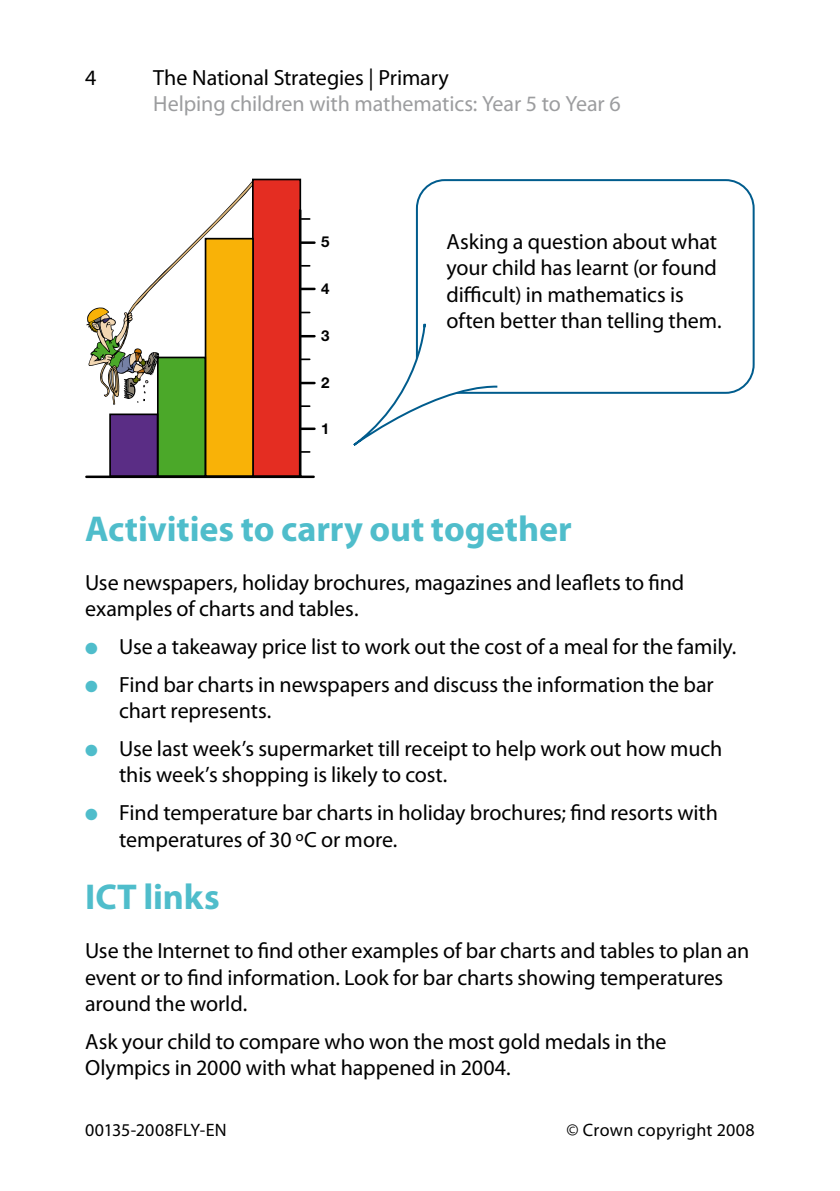
<style>
.page{position:relative;width:840px;height:1191px;background:#fff}
.page>*{position:absolute;margin:0;border:0;box-sizing:border-box;transform-origin:0 0}
.Head_A{font:700 36px "Myriad Pro";letter-spacing:-.005em;color:#4fbdcb}
.Text{font:22px/26.4px "Myriad Pro";letter-spacing:-.005em;color:#000}
.BL{font:22px/26.4px "Myriad Pro";letter-spacing:-.005em;color:#000}
.t1{font:22px "Myriad Pro";letter-spacing:-.005em;color:#9c9d9f}
.t2{font:18px "Myriad Pro";letter-spacing:.01em;color:#000}
.t3{font:700 15px "Helvetica Neue LT";color:#000}
.s1{color:#4fbdcb}
</style>
<div class="page">
<svg style="left:86px;top:181px;width:166px;height:224px"></svg>
<div style="left:252px;top:179px;width:49px;height:298px;background:#e42d22"></div>
<div style="left:204px;top:238px;width:50px;height:239px;background:#f9b207;border:2px solid #000"></div>
<div style="left:157px;top:356px;width:49px;height:121px;background:#4ba829;border:2px solid #000"></div>
<div style="left:109px;top:413px;width:49px;height:64px;background:#5a2d85;border:2px solid #000"></div>
<hr style="left:86px;top:475px;width:227px;height:3px;background:#000">
<hr style="left:299px;top:210px;width:2px;height:266px;background:#000">
<svg style="left:301px;top:451px;width:8px;height:2px"></svg>
<svg style="left:301px;top:405px;width:8px;height:2px"></svg>
<svg style="left:301px;top:382px;width:13px;height:2px"></svg>
<svg style="left:301px;top:358px;width:8px;height:2px"></svg>
<svg style="left:301px;top:335px;width:13px;height:2px"></svg>
<svg style="left:301px;top:288px;width:13px;height:2px"></svg>
<svg style="left:301px;top:265px;width:8px;height:2px"></svg>
<hr style="left:300px;top:241px;width:14px;height:3px;background:#000">
<svg style="left:301px;top:218px;width:8px;height:2px"></svg>
<svg style="left:301px;top:427px;width:13px;height:3px"></svg>
<div style="left:415px;top:179px;width:339px;height:215px;border:2px solid #005c8d;border-radius:28px"></div>
<svg style="left:353px;top:305px;width:146px;height:141px"></svg>
<p class="Text" style="left:85px;top:64px;width:13px">4</p>
<p class="Text" style="left:153px;top:64px;width:297px">The National Strategies | Primary</p>
<p class="t1" style="left:153px;top:90px;width:468px">Helping children with mathematics: Year 5 to Year 6</p>
<p class="t3" style="left:321px;top:232px;width:10px">5</p>
<p class="t3" style="left:321px;top:279px;width:10px">4</p>
<p class="t3" style="left:321px;top:326px;width:10px">3</p>
<p class="t3" style="left:321px;top:374px;width:10px">2</p>
<p class="t3" style="left:321px;top:419px;width:10px">1</p>
<p class="Text" style="left:446px;top:228px;width:277px">Asking a question about what your child has learnt (or found difficult) in mathematics is often better than telling them.</p>
<p class="Head_A" style="left:85px;top:505px;width:488px">Activities to carry out together</p>
<p class="Text" style="left:85px;top:569px;width:600px">Use newspapers, holiday brochures, magazines and leaflets to find examples of charts and tables.</p>
<p class="BL" style="left:85px;top:633px;width:652px"><span class="s1">●</span> Use a takeaway price list to work out the cost of a meal for the family.</p>
<p class="BL" style="left:119px;top:671px;width:595px;text-indent:-34px"><span class="s1">●</span> Find bar charts in newspapers and discuss the information the bar chart represents.</p>
<p class="BL" style="left:119px;top:735px;width:604px;text-indent:-34px"><span class="s1">●</span> Use last week’s supermarket till receipt to help work out how much this week’s shopping is likely to cost.</p>
<p class="BL" style="left:119px;top:799px;width:600px;text-indent:-34px"><span class="s1">●</span> Find temperature bar charts in holiday brochures; find resorts with temperatures of 30 ºC or more.</p>
<p class="Head_A" style="left:85px;top:873px;width:136px">ICT links</p>
<p class="Text" style="left:85px;top:937px;width:665px">Use the Internet to find other examples of bar charts and tables to plan an event or to find information. Look for bar charts showing temperatures around the world.</p>
<p class="Text" style="left:85px;top:1028px;width:582px">Ask your child to compare who won the most gold medals in the<br>Olympics in 2000 with what happened in 2004.</p>
<p class="t2" style="left:85px;top:1118px;width:143px">00135-2008FLY-EN</p>
<p class="t2" style="left:566px;top:1118px;width:190px">© Crown copyright 2008</p>
</div>
